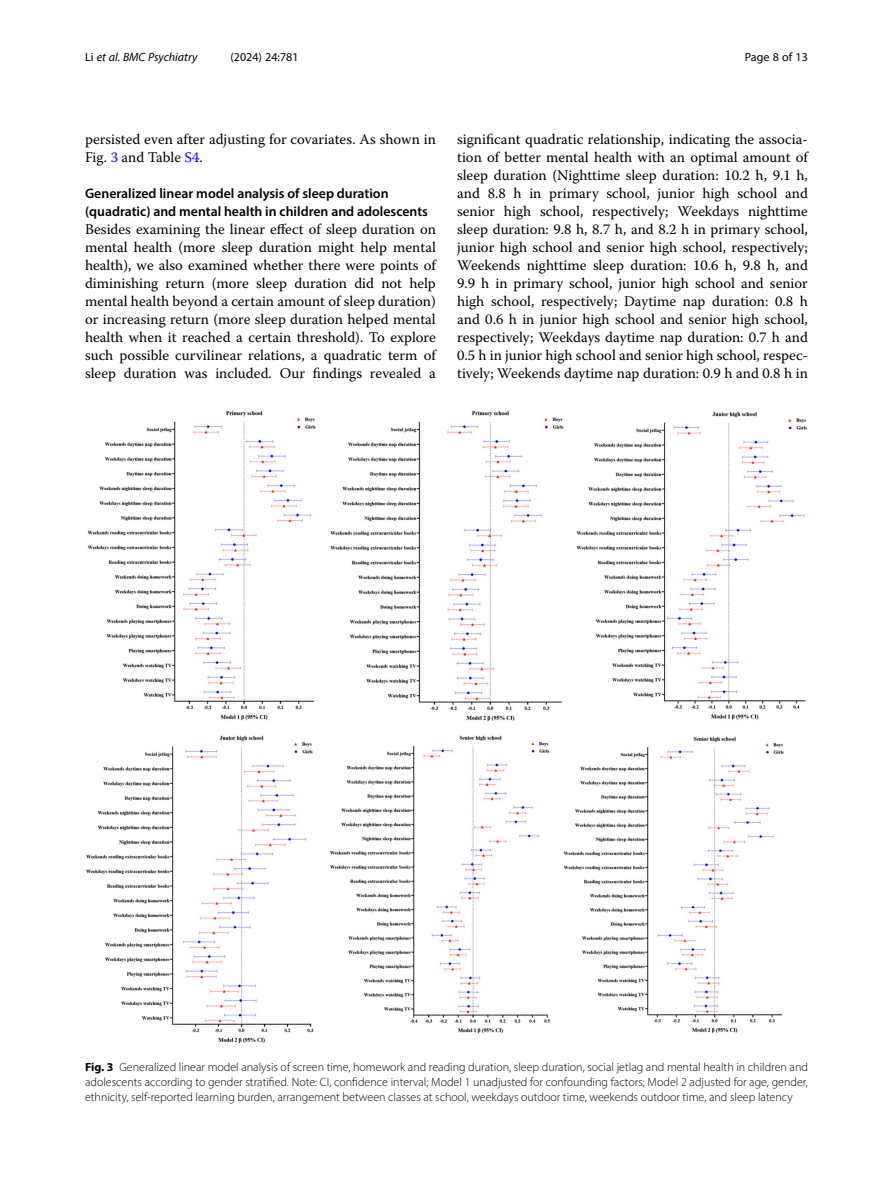
<style>
.page{position:relative;width:893px;height:1191px;background:#fff}
.page>*{position:absolute;margin:0;border:0;box-sizing:border-box;transform-origin:0 0}
.Body_Text{font:14.7px/18px "Warnock Pro";color:#000;text-align:justify}
.Head_2{font:600 13.8px/18px "Myriad Pro";color:#000}
.Figure_Caption{font:300 12px/15px "Myriad Pro";color:#000;text-align:justify}
.t1{font:12px "Myriad Pro";color:#000}
.t2{font:italic 12px "Myriad Pro";color:#000}
.s1{font-style:normal}
.s2{color:#00f}
.s3{font-weight:700}
</style>
<div class="page">
<img style="left:86px;top:410px;width:721px;height:634px">
<p class="t2" style="left:85px;top:50px;width:114px"><span class="s1">Li</span> et al. BMC Psychiatry</p>
<p class="t1" style="left:230px;top:50px;width:70px">(2024) 24:781</p>
<p class="t1" style="left:745px;top:50px;width:65px">Page 8 of 13</p>
<p class="Body_Text" style="left:85px;top:130px;width:352px">persisted even after adjusting for covariates. As shown in<br>Fig. <span class="s2">3</span> and Table <span class="s2">S4</span>.</p>
<p class="Head_2" style="left:85px;top:184px;width:344px">Generalized linear model analysis of sleep duration (quadratic) and mental health in children and adolescents</p>
<p class="Body_Text" style="left:85px;top:220px;width:352px">Besides examining the linear effect of sleep duration on mental health (more sleep duration might help mental health), we also examined whether there were points of diminishing return (more sleep duration did not help mental health beyond a certain amount of sleep duration) or increasing return (more sleep duration helped mental health when it reached a certain threshold). To explore such possible curvilinear relations, a quadratic term of sleep duration was included. Our findings revealed a</p>
<p class="Body_Text" style="left:457px;top:130px;width:352px">significant quadratic relationship, indicating the associa&shy;tion of better mental health with an optimal amount of sleep duration (Nighttime sleep duration: 10.2 h, 9.1 h, and 8.8 h in primary school, junior high school and senior high school, respectively; Weekdays nighttime sleep duration: 9.8 h, 8.7 h, and 8.2 h in primary school, junior high school and senior high school, respectively; Weekends nighttime sleep duration: 10.6 h, 9.8 h, and 9.9 h in primary school, junior high school and senior high school, respectively; Daytime nap duration: 0.8 h and 0.6 h in junior high school and senior high school, respectively; Weekdays daytime nap duration: 0.7 h and 0.5 h in junior high school and senior high school, respec&shy;tively; Weekends daytime nap duration: 0.9 h and 0.8 h in</p>
<p class="Figure_Caption" style="left:85px;top:1059px;width:724px"><span class="s3">Fig. 3</span> Generalized linear model analysis of screen time, homework and reading duration, sleep duration, social jetlag and mental health in children and adolescents according to gender stratified. Note: CI, confidence interval; Model 1 unadjusted for confounding factors; Model 2 adjusted for age, gender, ethnicity, self-reported learning burden, arrangement between classes at school, weekdays outdoor time, weekends outdoor time, and sleep latency</p>
</div>
